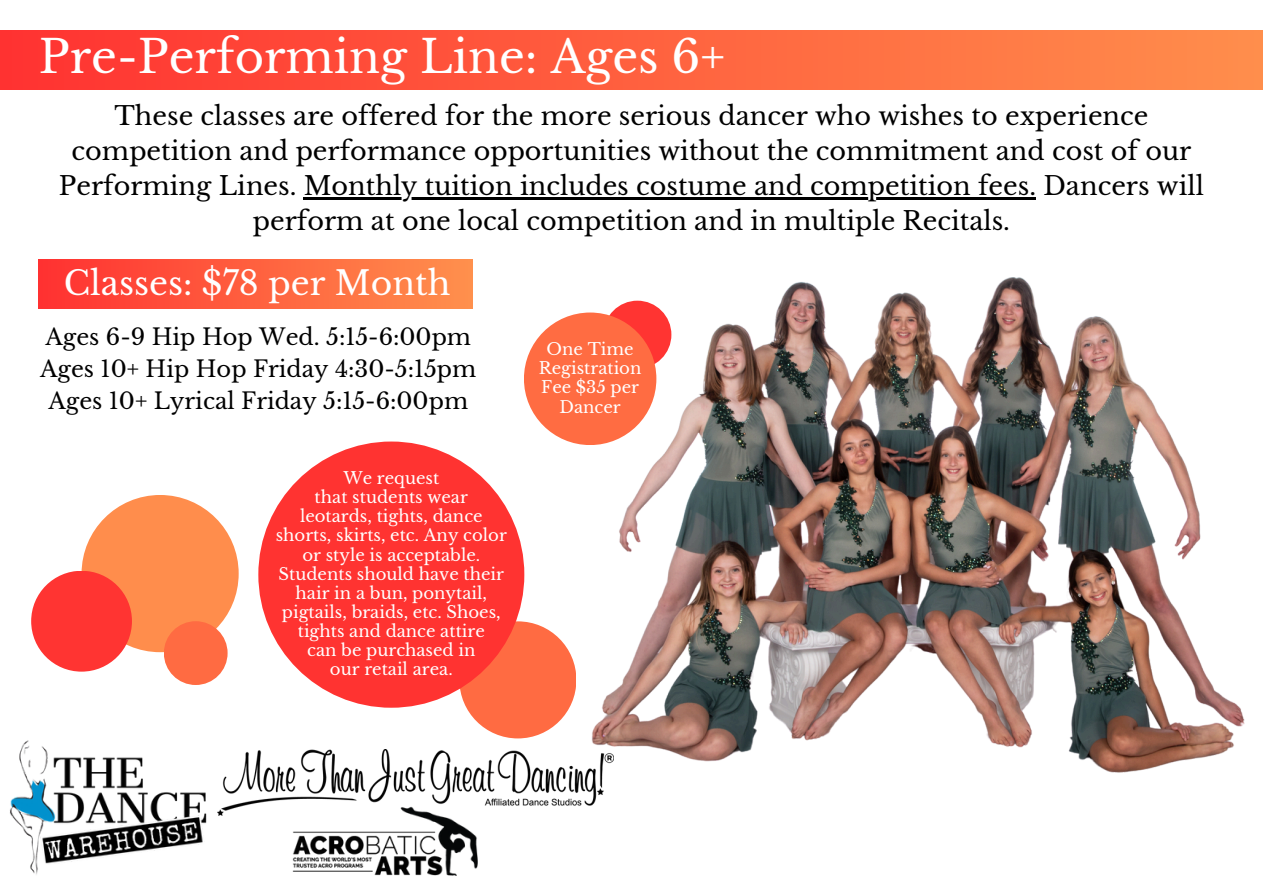
<style>
.page{position:relative;width:1263px;height:894px;background:#fff}
.page>*{position:absolute;margin:0;border:0;box-sizing:border-box;transform-origin:0 0}
.t1{font:45px "Libre Baskerville";color:#fff}
.t2{font:33px "Libre Baskerville";color:#fff}
.t3{font:25.5px/34.8px "Libre Baskerville";color:#000;text-align:center}
.t4{font:22.5px/31.5px "Libre Baskerville";color:#000;text-align:center}
.t5{font:16.5px/19.2px "Libre Baskerville";color:#fff;text-align:center}
</style>
<div class="page">
<div style="left:0;top:30px;width:1263px;height:59px;background:linear-gradient(to right,#ff3231,#ff8e4c)"></div>
<div style="left:39px;top:259px;width:434px;height:50px;background:linear-gradient(to right,#ff3131,#ff904d)"></div>
<img style="left:10px;top:740px;width:197px;height:135px">
<img style="left:218px;top:749px;width:373px;height:66px">
<img style="left:246px;top:773px;width:278px;height:103px">
<div style="left:82px;top:495px;width:157px;height:157px;background:#ff8d4c;border-radius:50%"></div>
<div style="left:31px;top:570px;width:101px;height:101px;background:#ff3432;border-radius:50%"></div>
<div style="left:164px;top:621px;width:64px;height:63px;background:#ff6b42;border-radius:50%"></div>
<div style="left:459px;top:621px;width:117px;height:117px;background:#ff6b42;border-radius:50%"></div>
<div style="left:258px;top:441px;width:266px;height:266px;background:#ff3331;border-radius:50%"></div>
<img style="left:591px;top:277px;width:654px;height:529px">
<hr style="left:304px;top:197px;width:732px;height:2px;background:#000">
<div style="left:603px;top:300px;width:68px;height:68px;background:#ff3432;border-radius:50%"></div>
<div style="left:524px;top:312px;width:132px;height:133px;background:#ff6c42;border-radius:50%"></div>
<p class="t1" style="left:39px;top:29px;width:688px">Pre-Performing Line: Ages 6+</p>
<p class="t3" style="left:59px;top:99px;width:1146px">These classes are offered for the more serious dancer who wishes to experience competition and performance opportunities without the commitment and cost of our<br>Performing Lines. Monthly tuition includes costume and competition fees. Dancers will</p>
<p class="t3" style="left:253px;top:203px;width:759px">perform at one local competition and in multiple Recitals.</p>
<p class="t2" style="left:64px;top:263px;width:388px">Classes: $78 per Month</p>
<p class="t4" style="left:40px;top:322px;width:438px">Ages 6-9 Hip Hop Wed. 5:15-6:00pm<br>Ages 10+ Hip Hop Friday 4:30-5:15pm<br>Ages 10+ Lyrical Friday 5:15-6:00pm</p>
<p class="t5" style="left:539px;top:339px;width:104px">One Time<br>Registration<br>Fee $35 per<br>Dancer</p>
<h2 class="t5" style="left:343px;top:468px;width:97px">We request</h2>
<p class="t5" style="left:315px;top:487px;width:155px">that students wear</p>
<p class="t5" style="left:300px;top:506px;width:184px">leotards, tights, dance</p>
<h4 class="t5" style="left:276px;top:526px;width:233px">shorts, skirts, etc. Any color or style is acceptable.<br>Students should have their hair in a bun, ponytail, pigtails, braids, etc. Shoes, tights and dance attire</h4>
<p class="t5" style="left:307px;top:640px;width:170px">can be purchased in</p>
<p class="t5" style="left:330px;top:659px;width:124px">our retail area.</p>
</div>
